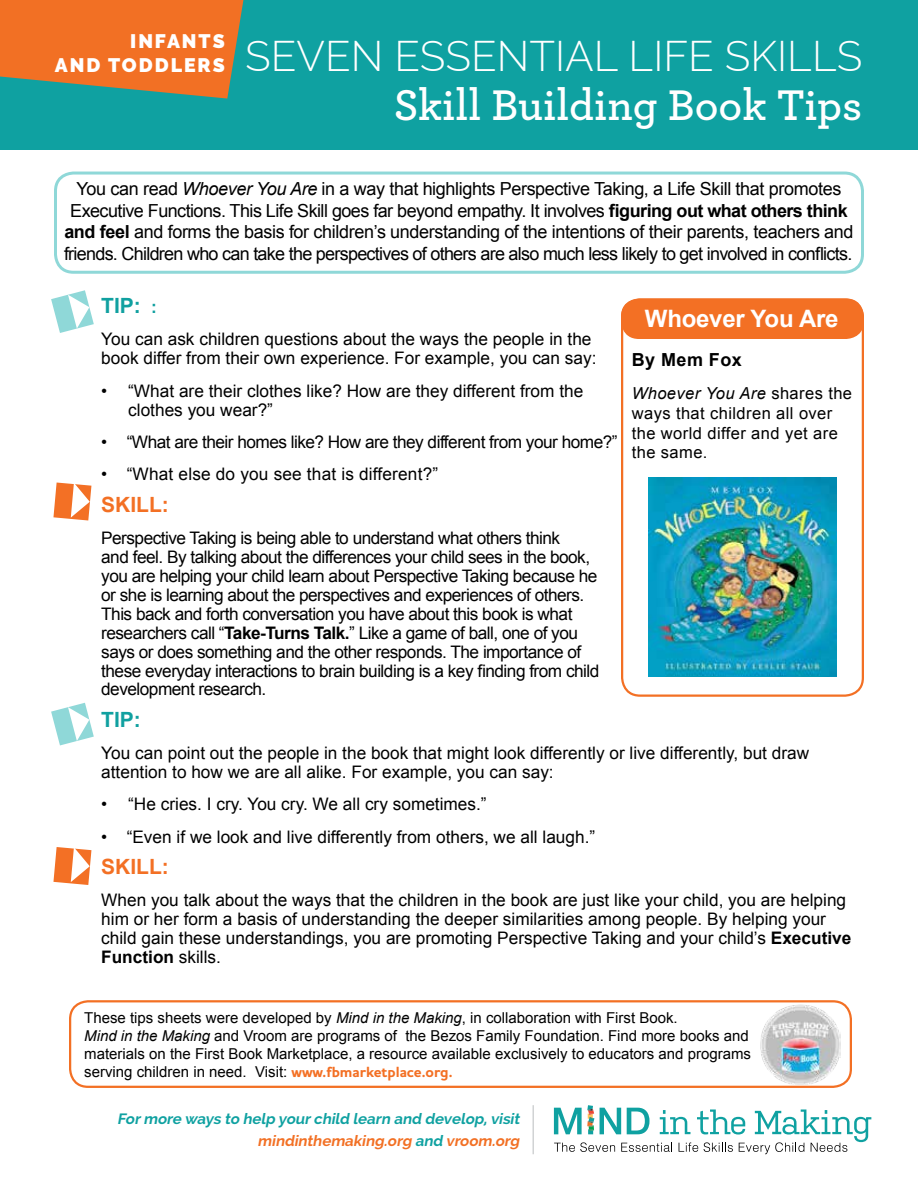
<style>
.page{position:relative;width:918px;height:1188px;background:#fff}
.page>*{position:absolute;margin:0;border:0;box-sizing:border-box;transform-origin:0 0}
.t1{font:600 45px "Archer Pro";color:#fff}
.t2{font:300 42px "Raleway";color:#fff}
.t3{font:700 24px "Arial";letter-spacing:-.01em;color:#fff}
.t4{font:700 21px "Arial";color:#f37024}
.t5{font:700 21px "Arial";color:#10a0a0}
.t6{font:900 19.5px "Raleway";letter-spacing:.1em;color:#fff}
.t7{font:18px/21.6px "Arial";letter-spacing:-.03em;color:#000;text-align:center}
.t8{font:700 18px "Arial";letter-spacing:.025em;color:#000}
.t9{font:17.25px/18.9px "Arial";color:#000}
.t10{font:17.25px/18.9px "Arial";letter-spacing:-.03em;color:#000}
.t11{font:16.5px/19.8px "Arial";letter-spacing:.025em;color:#000}
.t12{font:15px/18px "Arial";color:#000}
.t13{font:italic 700 15px/22.5px "Raleway";color:#0fa1a1;text-align:right}
.s1{font-weight:900;font-size:19.5px}
.s2{font-style:italic}
.s3{font-weight:700}
.s4{font-size:17.25px}
.s5{font-family:"Houschka Pro";font-weight:700;color:#f37024}
.s6{color:#f27024}
</style>
<div class="page">
<svg style="left:554px;top:1105px;width:317px;height:49px"></svg>
<hr style="left:532px;top:1105px;width:2px;height:49px;background:#d1d3d4">
<div style="left:0;top:0;width:918px;height:149px;background:#0fa1a1"></div>
<svg style="left:0;top:0;width:244px;height:99px;background:#d17635"></svg>
<svg style="left:53px;top:483px;width:38px;height:37px"></svg>
<svg style="left:51px;top:290px;width:43px;height:43px"></svg>
<svg style="left:51px;top:703px;width:43px;height:42px"></svg>
<div style="left:54px;top:172px;width:810px;height:102px;border:3px solid #8fd8d8;border-radius:18px"></div>
<img style="left:760px;top:1005px;width:80px;height:80px">
<div style="left:69px;top:1000px;width:783px;height:88px;border:2px solid #f37024;border-radius:18px"></div>
<svg style="left:53px;top:847px;width:38px;height:38px"></svg>
<div style="left:621px;top:298px;width:243px;height:41px;background:#f37024;border-radius:18px"></div>
<div style="left:621px;top:298px;width:243px;height:399px;border:2px solid #f37024;border-radius:18px"></div>
<img style="left:648px;top:477px;width:189px;height:199px">
<p class="t6" style="left:130px;top:30px;width:96px">INFANTS</p>
<h2 class="t2" style="left:55px;top:32px;width:809px"><span class="s1">AND TODDLERS</span> SEVEN ESSENTIAL LIFE SKILLS</h2>
<h1 class="t1" style="left:394px;top:72px;width:470px">Skill Building Book Tips</h1>
<p class="t7" style="left:64px;top:178px;width:791px">You can read <span class="s2">Whoever You Are</span> in a way that highlights Perspective Taking, a Life Skill that promotes Executive Functions. This Life Skill goes far beyond empathy. It involves <span class="s3">figuring out what others think and feel</span> and forms the basis for children’s understanding of the intentions of their parents, teachers and friends. Children who can take the perspectives of others are also much less likely to get involved in conflicts.</p>
<p class="t5" style="left:101px;top:292px;width:57px">TIP: <span class="s4">:</span></p>
<p class="t9" style="left:101px;top:330px;width:497px">You can ask children questions about the ways the people in the book differ from their own experience. For example, you can say:</p>
<p class="t9" style="left:128px;top:381px;width:457px;text-indent:-27px">• “What are their clothes like? How are they different from the clothes you wear?”</p>
<p class="t10" style="left:101px;top:433px;width:518px">• “What are their homes like? How are they different from your home?”</p>
<p class="t9" style="left:101px;top:465px;width:338px">• “What else do you see that is different?”</p>
<p class="t4" style="left:101px;top:490px;width:69px">SKILL:</p>
<p class="t10" style="left:101px;top:529px;width:500px">Perspective Taking is being able to understand what others think<br>and feel. By talking about the differences your child sees in the book, you are helping your child learn about Perspective Taking because he or she is learning about the perspectives and experiences of others.<br>This back and forth conversation you have about this book is what researchers call “<span class="s3">Take-Turns Talk.</span>” Like a game of ball, one of you says or does something and the other responds. The importance of these everyday interactions to brain building is a key finding from child development research.</p>
<p class="t5" style="left:101px;top:705px;width:41px">TIP:</p>
<p class="t9" style="left:101px;top:744px;width:710px">You can point out the people in the book that might look differently or live differently, but draw attention to how we are all alike. For example, you can say:</p>
<p class="t9" style="left:101px;top:795px;width:387px">• “He cries. I cry. You cry. We all cry sometimes.”</p>
<p class="t9" style="left:101px;top:827px;width:496px">• “Even if we look and live differently from others, we all laugh.”</p>
<p class="t4" style="left:101px;top:853px;width:69px">SKILL:</p>
<p class="t9" style="left:101px;top:891px;width:752px">When you talk about the ways that the children in the book are just like your child, you are helping him or her form a basis of understanding the deeper similarities among people. By helping your child gain these understandings, you are promoting Perspective Taking and your child’s <span class="s3">Executive Function</span> skills.</p>
<h3 class="t3" style="left:645px;top:303px;width:195px">Whoever You Are</h3>
<p class="t8" style="left:632px;top:347px;width:112px">By Mem Fox</p>
<p class="t11" style="left:632px;top:383px;width:222px"><span class="s2">Whoever You Are</span> shares the ways that children all over the world differ and yet are the same.</p>
<p class="t12" style="left:84px;top:1009px;width:668px">These tips sheets were developed by <span class="s2">Mind in the Making</span>, in collaboration with First Book.<br><span class="s2">Mind in the Making</span> and Vroom are programs of the Bezos Family Foundation. Find more books and materials on the First Book Marketplace, a resource available exclusively to educators and programs serving children in need. Visit: <span class="s5">www.fbmarketplace.org.</span></p>
<p class="t13" style="left:117px;top:1107px;width:407px">Formore ways to help yourchild learn and develop,visit <span class="s6">mindinthemaking.org</span> and <span class="s6">vroom.org</span></p>
</div>
